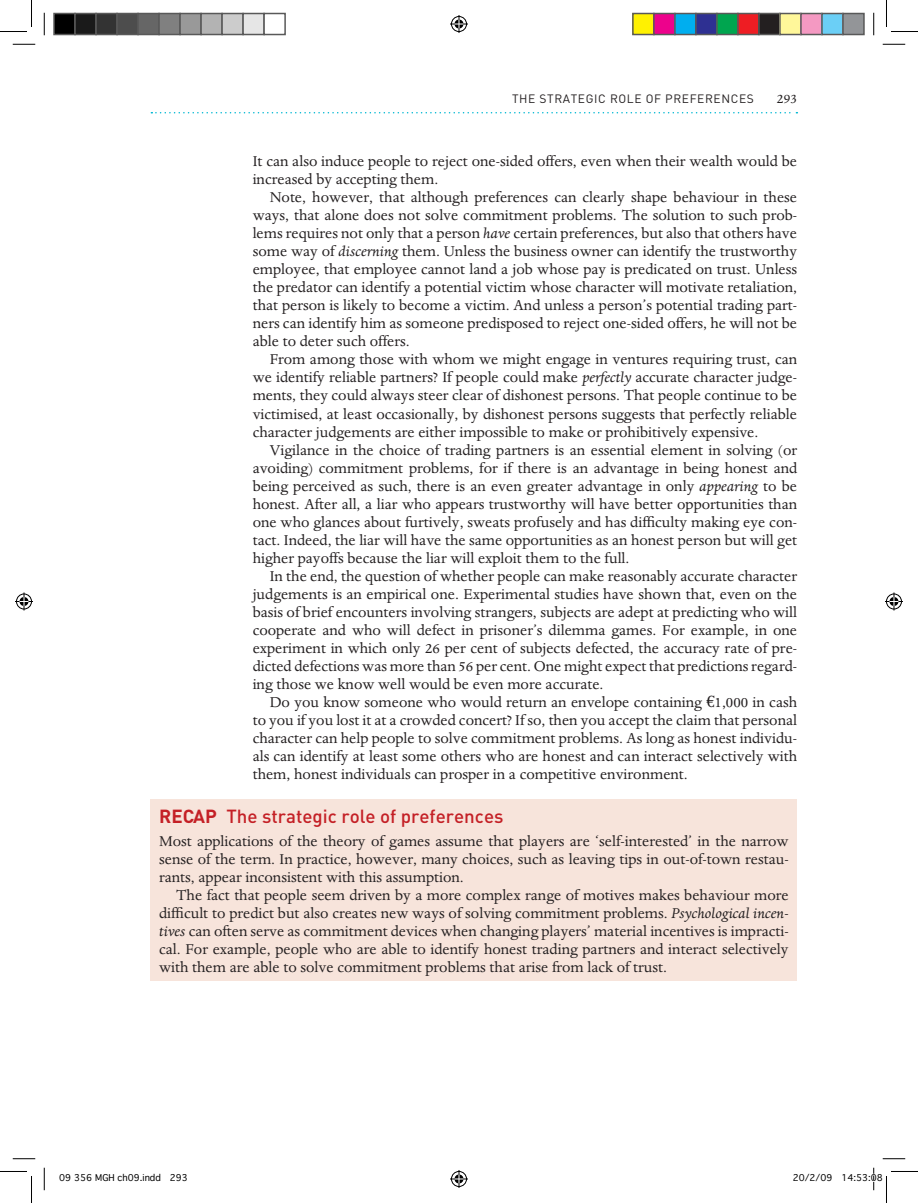
<style>
.page{position:relative;width:918px;height:1203px;background:#fff}
.page>*{position:absolute;margin:0;border:0;box-sizing:border-box;transform-origin:0 0}
.recaph{font:500 18.75px "DIN";color:#c42026}
.para{font:16.5px/18px "Dante";color:#231f20;text-align:justify}
.recapp{font:16.5px/18px "Dante";color:#231f20;text-align:justify}
.recapt{font:16.5px/18px "Dante";color:#231f20;text-align:justify}
.t1{font:15px "Dante";color:#231f20}
.t2{font:12px "DIN";letter-spacing:.05em;color:#231f20}
.t3{font:9px "Geneva";color:#000}
.s1{font-style:italic}
.s2{font-family:"Euro Serif Std"}
.s3{font-weight:700}
</style>
<div class="page">
<svg style="left:151px;top:112px;width:646px;height:1px"></svg>
<div style="left:151px;top:799px;width:646px;height:181px;background:#f7e4db"></div>
<svg style="left:13px;top:44px;width:22px;height:1px"></svg>
<svg style="left:882px;top:44px;width:23px;height:1px"></svg>
<svg style="left:13px;top:1158px;width:22px;height:1px"></svg>
<svg style="left:882px;top:1158px;width:23px;height:1px"></svg>
<svg style="left:44px;top:13px;width:1px;height:22px"></svg>
<svg style="left:44px;top:1167px;width:1px;height:23px"></svg>
<svg style="left:873px;top:13px;width:1px;height:22px"></svg>
<svg style="left:0;top:0;width:32px;height:32px"></svg>
<svg style="left:0;top:1171px;width:32px;height:32px"></svg>
<svg style="left:886px;top:0;width:32px;height:32px"></svg>
<svg style="left:450px;top:15px;width:18px;height:18px"></svg>
<svg style="left:450px;top:1170px;width:18px;height:18px"></svg>
<svg style="left:15px;top:592px;width:18px;height:18px"></svg>
<svg style="left:885px;top:592px;width:18px;height:18px"></svg>
<div style="left:54px;top:14px;width:21px;height:21px;background:#000"></div>
<div style="left:53px;top:13px;width:23px;height:22px;border:2px solid #595959"></div>
<div style="left:75px;top:14px;width:21px;height:21px;background:#1a1a1a"></div>
<div style="left:74px;top:13px;width:23px;height:22px;border:2px solid #595959"></div>
<div style="left:96px;top:14px;width:21px;height:21px;background:#333"></div>
<div style="left:95px;top:13px;width:23px;height:22px;border:2px solid #595959"></div>
<div style="left:117px;top:14px;width:21px;height:21px;background:#4d4d4d"></div>
<div style="left:116px;top:13px;width:23px;height:22px;border:2px solid #595959"></div>
<div style="left:138px;top:14px;width:21px;height:21px;background:#666"></div>
<div style="left:137px;top:13px;width:23px;height:22px;border:2px solid #595959"></div>
<div style="left:159px;top:14px;width:21px;height:21px;background:#808080"></div>
<div style="left:158px;top:13px;width:23px;height:22px;border:2px solid #595959"></div>
<div style="left:180px;top:14px;width:21px;height:21px;background:#999"></div>
<div style="left:179px;top:13px;width:23px;height:22px;border:2px solid #595959"></div>
<div style="left:201px;top:14px;width:21px;height:21px;background:#b3b3b3"></div>
<div style="left:200px;top:13px;width:23px;height:22px;border:2px solid #595959"></div>
<div style="left:222px;top:14px;width:21px;height:21px;background:#ccc"></div>
<div style="left:221px;top:13px;width:23px;height:22px;border:2px solid #595959"></div>
<div style="left:243px;top:14px;width:21px;height:21px;background:#e6e6e6"></div>
<div style="left:242px;top:13px;width:23px;height:22px;border:2px solid #595959"></div>
<div style="left:263px;top:13px;width:23px;height:22px;border:2px solid #595959"></div>
<div style="left:633px;top:14px;width:21px;height:21px;background:#fff101"></div>
<div style="left:632px;top:13px;width:22px;height:22px;border:2px solid #595959"></div>
<div style="left:654px;top:14px;width:21px;height:21px;background:#ed028c"></div>
<div style="left:653px;top:13px;width:22px;height:22px;border:2px solid #595959"></div>
<div style="left:675px;top:14px;width:21px;height:21px;background:#00aeef"></div>
<div style="left:674px;top:13px;width:22px;height:22px;border:2px solid #595959"></div>
<div style="left:696px;top:14px;width:21px;height:21px;background:#2e3092"></div>
<div style="left:695px;top:13px;width:22px;height:22px;border:2px solid #595959"></div>
<div style="left:717px;top:14px;width:21px;height:21px;background:#00a54f"></div>
<div style="left:716px;top:13px;width:22px;height:22px;border:2px solid #595959"></div>
<div style="left:738px;top:14px;width:21px;height:21px;background:#ee1d23"></div>
<div style="left:737px;top:13px;width:22px;height:22px;border:2px solid #595959"></div>
<div style="left:759px;top:14px;width:21px;height:21px;background:#231f20"></div>
<div style="left:758px;top:13px;width:22px;height:22px;border:2px solid #595959"></div>
<div style="left:780px;top:14px;width:21px;height:21px;background:#fff79a"></div>
<div style="left:779px;top:13px;width:22px;height:22px;border:2px solid #595959"></div>
<div style="left:801px;top:14px;width:21px;height:21px;background:#f499c2"></div>
<div style="left:800px;top:13px;width:22px;height:22px;border:2px solid #595959"></div>
<div style="left:822px;top:14px;width:21px;height:21px;background:#6bcff6"></div>
<div style="left:821px;top:13px;width:22px;height:22px;border:2px solid #595959"></div>
<div style="left:843px;top:14px;width:21px;height:21px;background:#939598"></div>
<div style="left:842px;top:13px;width:22px;height:22px;border:2px solid #595959"></div>
<svg style="left:873px;top:1167px;width:45px;height:36px"></svg>
<p class="t2" style="left:512px;top:92px;width:243px">THE STRATEGIC ROLE OF PREFERENCES</p>
<p class="t1" style="left:777px;top:91px;width:22px">293</p>
<p class="para" style="left:253px;top:153px;width:546px">It can also induce people to reject one-sided offers, even when their wealth would be increased by accepting them.</p>
<p class="para" style="left:253px;top:189px;width:546px;text-indent:17px">Note, however, that although preferences can clearly shape behaviour in these ways, that alone does not solve commitment problems. The solution to such prob&shy;lems requires not only that a person <span class="s1">have</span> certain preferences, but also that others have some way of <span class="s1">discerning</span> them. Unless the business owner can identify the trustworthy employee, that employee cannot land a job whose pay is predicated on trust. Unless the predator can identify a potential victim whose character will motivate retaliation, that person is likely to become a victim. And unless a person’s potential trading part&shy;ners can identify him as someone predisposed to reject one-sided offers, he will not be able to deter such offers.</p>
<p class="para" style="left:253px;top:351px;width:546px;text-indent:17px">From among those with whom we might engage in ventures requiring trust, can we identify reliable partners? If people could make <span class="s1">perfectly</span> accurate character judge&shy;ments, they could always steer clear of dishonest persons. That people continue to be victimised, at least occasionally, by dishonest persons suggests that perfectly reliable character judgements are either impossible to make or prohibitively expensive.</p>
<p class="para" style="left:253px;top:441px;width:546px;text-indent:17px">Vigilance in the choice of trading partners is an essential element in solving (or avoiding) commitment problems, for if there is an advantage in being honest and being perceived as such, there is an even greater advantage in only <span class="s1">appearing</span> to be honest. After all, a liar who appears trustworthy will have better opportunities than one who glances about furtively, sweats profusely and has difficulty making eye con&shy;tact. Indeed, the liar will have the same opportunities as an honest person but will get higher payoffs because the liar will exploit them to the full.</p>
<p class="para" style="left:253px;top:567px;width:546px;text-indent:17px">In the end, the question of whether people can make reasonably accurate character judgements is an empirical one. Experimental studies have shown that, even on the basis of brief encounters involving strangers, subjects are adept at predicting who will cooperate and who will defect in prisoner’s dilemma games. For example, in one experiment in which only 26 per cent of subjects defected, the accuracy rate of pre&shy;dicted defections was more than 56 per cent. One might expect that predictions regard&shy;ing those we know well would be even more accurate.</p>
<p class="para" style="left:253px;top:693px;width:546px;text-indent:17px">Do you know someone who would return an envelope containing <span class="s2">€</span>1,000 in cash to you if you lost it at a crowded concert? If so, then you accept the claim that personal character can help people to solve commitment problems. As long as honest individu&shy;als can identify at least some others who are honest and can interact selectively with them, honest individuals can prosper in a competitive environment.</p>
<p class="recaph" style="left:159px;top:804px;width:346px"><span class="s3">RECAP</span> The strategic role of preferences</p>
<p class="recapt" style="left:159px;top:832px;width:631px">Most applications of the theory of games assume that players are ‘self-interested’ in the narrow sense of the term. In practice, however, many choices, such as leaving tips in out-of-town restau&shy;rants, appear inconsistent with this assumption.</p>
<p class="recapp" style="left:159px;top:886px;width:631px;text-indent:17px">The fact that people seem driven by a more complex range of motives makes behaviour more difficult to predict but also creates new ways of solving commitment problems. <span class="s1">Psychological incen&shy;tives</span> can often serve as commitment devices when changing players’ material incentives is impracti&shy;cal. For example, people who are able to identify honest trading partners and interact selectively with them are able to solve commitment problems that arise from lack of trust.</p>
<p class="t3" style="left:59px;top:1170px;width:130px">09 356 MGH ch09.indd 293</p>
<p class="t3" style="left:792px;top:1170px;width:92px">20/2/09 14:53:08</p>
</div>
